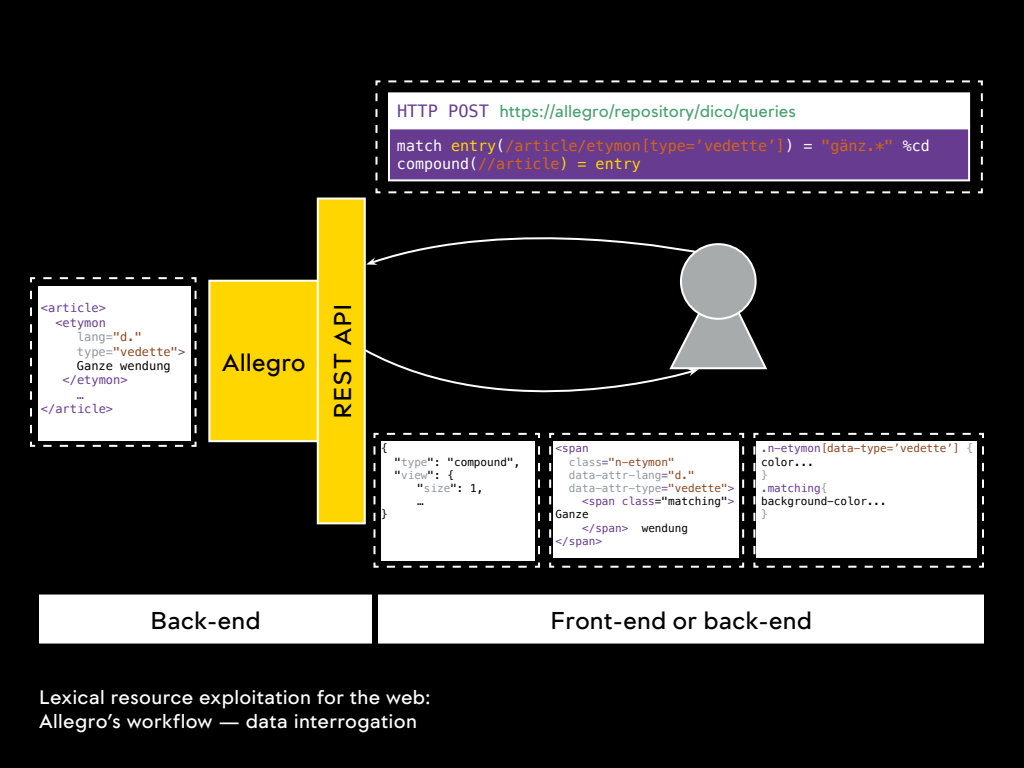
<style>
.page{position:relative;width:1024px;height:768px;background:#000}
.page>*{position:absolute;margin:0;border:0;box-sizing:border-box;transform-origin:0 0}
.t1{font:25px "Kelvin Sansclair";color:#000}
.t2{font:20px/24px "Kelvin 2016 07 Sansclair";letter-spacing:.01em;color:#fff}
.t3{font:17px "Kelvin Sansclair";color:#4aa173}
.t4{font:15px/18px "Menlo";color:#d46516}
.t5{font:12px "Menlo";color:#673c90}
.t6{font:12px "Menlo";color:#8e481f}
.t7{font:12px "Menlo";color:#000}
.t8{font:12px "Menlo";color:#91989e}
.t9{font:11px/13.2px "Menlo";color:#000}
.t10{font:11px/13.2px "Menlo";color:#8e481f}
.t11{font:11px "Menlo";color:#673c90}
.t12{font:11px "Menlo";color:#91989e}
.s1{font-family:"Menlo";color:#673c90}
.s2{color:#fff}
.s3{color:#ffd600}
.s4{color:#8e481f}
.s5{color:#91989e}
.s6{color:#673c90}
.s7{color:#000}
</style>
<div class="page">
<svg style="left:375px;top:80px;width:608px;height:114px"></svg>
<svg style="left:362px;top:237px;width:406px;height:331px"></svg>
<svg style="left:752px;top:432px;width:232px;height:136px;background:#d6d6d6"></svg>
<svg style="left:30px;top:277px;width:167px;height:170px;background:#dadada"></svg>
<div style="left:209px;top:281px;width:109px;height:160px;background:#ffd600"></div>
<div style="left:208px;top:280px;width:111px;height:162px;border:2px solid #fff"></div>
<div style="left:318px;top:199px;width:47px;height:324px;background:#ffd600"></div>
<div style="left:317px;top:198px;width:49px;height:326px;border:2px solid #fff"></div>
<div style="left:40px;top:596px;width:331px;height:47px;background:#fff"></div>
<div style="left:39px;top:595px;width:333px;height:49px;border:2px solid #fff"></div>
<div style="left:379px;top:596px;width:604px;height:47px;background:#fff"></div>
<div style="left:378px;top:595px;width:606px;height:49px;border:2px solid #fff"></div>
<p class="t3" style="left:397px;top:103px;width:400px"><span class="s1">HTTP POST</span> https://allegro/repository/dico/queries</p>
<p class="t4" style="left:397px;top:137px;width:534px"><span class="s2">match</span> <span class="s3">entry</span><span class="s2">(</span>/article/etymon[type=’vedette’]<span class="s2">) =</span> "gänz.*" <span class="s2">%cd compound(</span>//article<span class="s3">) = entry</span></p>
<p class="t5" style="left:41px;top:300px;width:67px">&lt;article&gt;</p>
<p class="t5" style="left:55px;top:314px;width:52px">&lt;etymon</p>
<p class="t8" style="left:77px;top:329px;width:67px">lang=<span class="s4">"d."</span></p>
<p class="t6" style="left:77px;top:343px;width:110px"><span class="s5">type=</span>"vedette"<span class="s6">&gt;</span></p>
<p class="t7" style="left:77px;top:358px;width:95px">Ganze wendung</p>
<p class="t5" style="left:63px;top:372px;width:67px">&lt;/etymon&gt;</p>
<p class="t5" style="left:77px;top:386px;width:9px">…</p>
<p class="t5" style="left:41px;top:401px;width:74px">&lt;/article&gt;</p>
<h1 class="t1" style="left:221px;top:350px;width:86px">Allegro</h1>
<h1 class="t1" style="left:330px;top:419px;width:117px;rotate:-90deg">REST API</h1>
<p class="t9" style="left:381px;top:442px;width:8px">{</p>
<p class="t9" style="left:381px;top:508px;width:8px">}</p>
<p class="t9" style="left:394px;top:455px;width:127px">"<span class="s5">type</span>": "compound",</p>
<p class="t9" style="left:394px;top:469px;width:61px">"<span class="s5">view</span>": {</p>
<p class="t9" style="left:417px;top:482px;width:68px">"<span class="s5">size</span>": 1,</p>
<p class="t9" style="left:417px;top:495px;width:8px">…</p>
<p class="t11" style="left:556px;top:441px;width:35px">&lt;span</p>
<p class="t10" style="left:569px;top:455px;width:107px"><span class="s5">class</span><span class="s6">=</span>"n-etymon"</p>
<p class="t12" style="left:569px;top:467px;width:127px">data-attr-lang<span class="s6">=</span><span class="s4">"d."</span></p>
<p class="t12" style="left:569px;top:481px;width:167px">data-attr-type<span class="s6">=</span><span class="s4">"vedette"</span><span class="s6">&gt;</span></p>
<p class="t11" style="left:582px;top:494px;width:154px">&lt;span class<span class="s7">="matching"</span>&gt;</p>
<p class="t9" style="left:556px;top:508px;width:35px">Ganze</p>
<p class="t11" style="left:582px;top:520px;width:107px">&lt;/span&gt; <span class="s7">wendung</span></p>
<p class="t11" style="left:556px;top:533px;width:48px">&lt;/span&gt;</p>
<p class="t10" style="left:761px;top:442px;width:213px"><span class="s6">.n-etymon</span>[data-type=’vedette’] <span class="s5">{ </span><span class="s7">color...</span></p>
<p class="t9" style="left:761px;top:469px;width:127px"><span class="s5">}<br></span><span class="s6">.matching</span><span class="s5">{ </span>background-color...</p>
<p class="t12" style="left:761px;top:507px;width:8px">}</p>
<h1 class="t1" style="left:150px;top:608px;width:112px">Back-end</h1>
<h1 class="t1" style="left:550px;top:608px;width:263px">Front-end or back-end</h1>
<h2 class="t2" style="left:39px;top:685px;width:393px">Lexical resource exploitation for the web:<br>Allegro’s workflow — data interrogation</h2>
</div>
